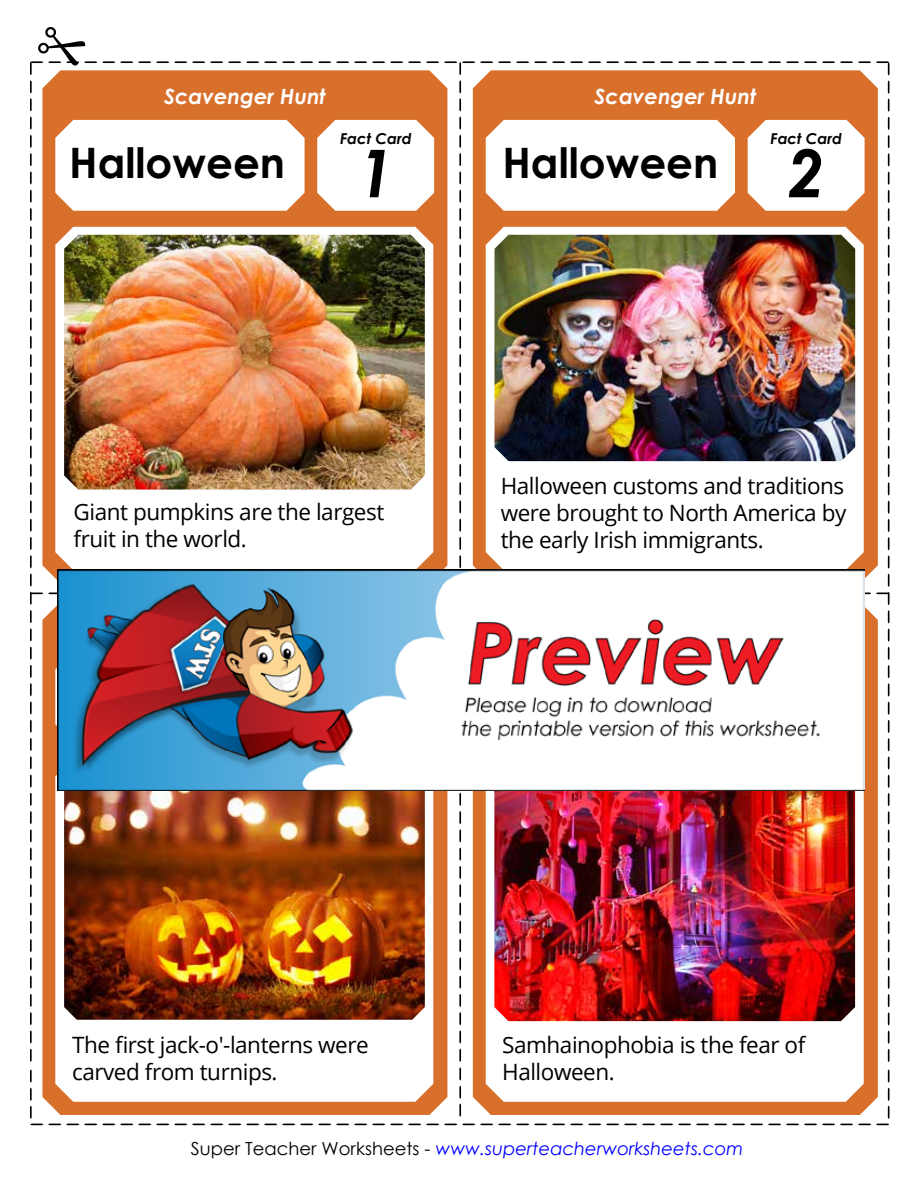
<style>
.page{position:relative;width:918px;height:1188px;background:#fff}
.page>*{position:absolute;margin:0;border:0;box-sizing:border-box;transform-origin:0 0}
.t1{font:italic 700 66px "Century Gothic 2";color:#000}
.t2{font:700 42px "Century Gothic 2";color:#000}
.t3{font:22.5px/27px "Open Sans";letter-spacing:-.02em;color:#000}
.t4{font:italic 700 21px "Century Gothic 2";color:#fff}
.t5{font:italic 18px "Century Gothic 2";color:#00f}
.t6{font:italic 700 15px "Century Gothic 2";color:#000}
.s1{font-style:normal;color:#000}
</style>
<div class="page">
<img style="left:30px;top:28px;width:860px;height:1097px">
<img style="left:57px;top:570px;width:808px;height:220px">
<p class="t4" style="left:164px;top:80px;width:163px">Scavenger Hunt</p>
<p class="t4" style="left:595px;top:80px;width:163px">Scavenger Hunt</p>
<p class="t6" style="left:340px;top:127px;width:73px">Fact Card</p>
<h1 class="t1" style="left:357px;top:123px;width:38px">1</h1>
<h2 class="t2" style="left:69px;top:131px;width:217px">Halloween</h2>
<h2 class="t2" style="left:502px;top:131px;width:217px">Halloween</h2>
<p class="t6" style="left:771px;top:127px;width:73px">Fact Card</p>
<h1 class="t1" style="left:788px;top:123px;width:38px">2</h1>
<p class="t3" style="left:74px;top:498px;width:312px">Giant pumpkins are the largest fruit in the world.</p>
<p class="t3" style="left:501px;top:472px;width:347px;text-align:justify">Halloween customs and traditions were brought to North America by the early Irish immigrants.</p>
<p class="t3" style="left:72px;top:1031px;width:298px">The first jack-o'-lanterns were carved from turnips.</p>
<p class="t3" style="left:502px;top:1031px;width:305px">Samhainophobia is the fear of<br>Halloween.</p>
<p class="t5" style="left:191px;top:1136px;width:554px"><span class="s1">Super Teacher Worksheets -</span> www.superteacherworksheets.com</p>
</div>
